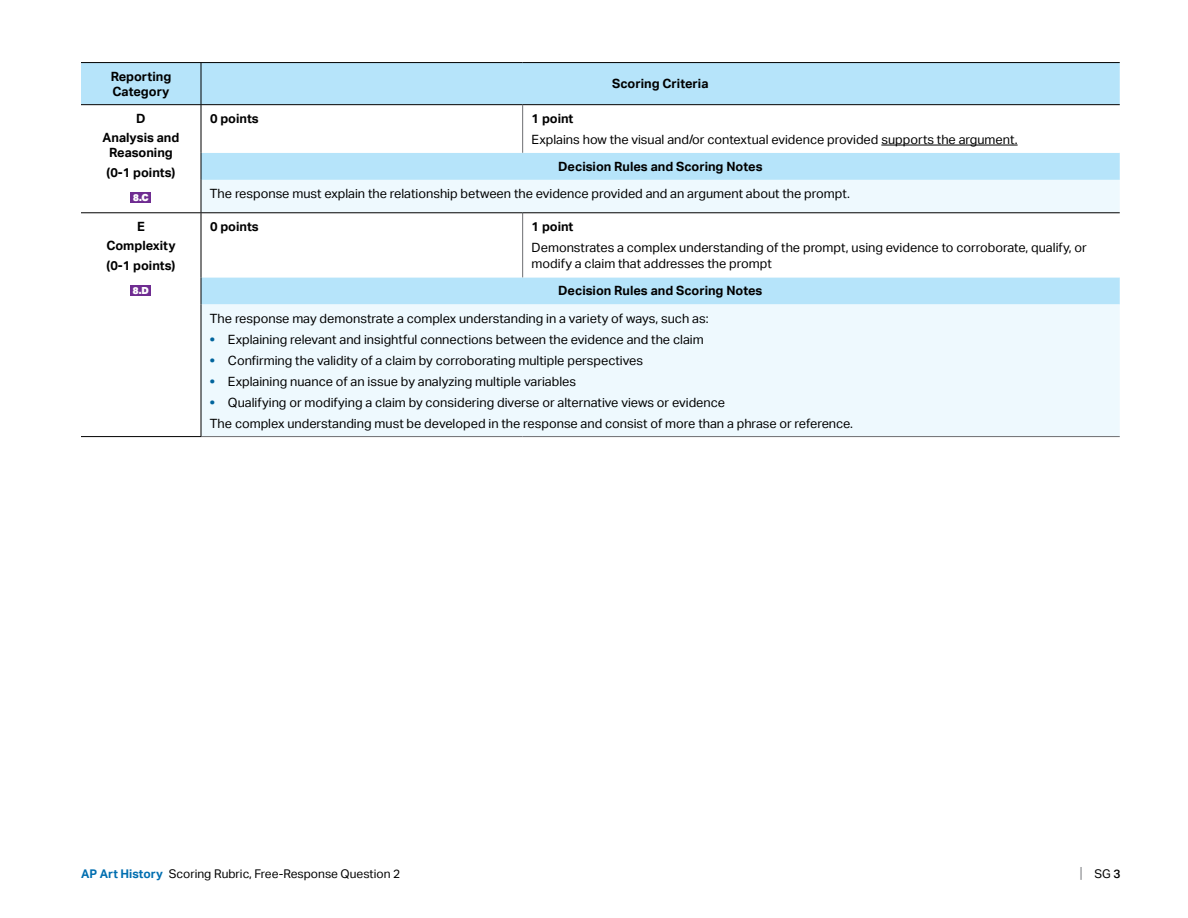
<style>
.page{position:relative;width:1188px;height:918px;background:#fff}
.page>*{position:absolute;margin:0;border:0;box-sizing:border-box;transform-origin:0 0}
.t1{font:15px "Aktiv Grotesk";color:#808285;scale:.8 1}
.t2{font:12.75px/16.5px "Aktiv Grotesk";color:#000}
.t3{font:700 12.75px/19.5px "Aktiv Grotesk";color:#000}
.t4{font:12px "Aktiv Grotesk";color:#000}
.t5{font:900 9.75px "Aktiv Grotesk";color:#fff}
.s1{font-weight:800;color:#00649d}
.s2{font-weight:700;color:#006eb0}
.s3{font-weight:500}
</style>
<div class="page">
<div style="left:81px;top:63px;width:1039px;height:41px;background:#b6e4fa"></div>
<svg style="left:81px;top:105px;width:442px;height:331px"></svg>
<svg style="left:523px;top:105px;width:597px;height:75px"></svg>
<svg style="left:202px;top:180px;width:918px;height:256px;fill:#eef9fe"></svg>
<hr style="left:81px;top:62px;width:120px;height:1px;background:#000">
<hr style="left:201px;top:62px;width:322px;height:1px;background:#000">
<hr style="left:523px;top:62px;width:597px;height:1px;background:#000">
<hr style="left:81px;top:104px;width:120px;height:1px;background:#000">
<hr style="left:201px;top:104px;width:322px;height:1px;background:#000">
<hr style="left:201px;top:63px;width:1px;height:41px;background:#000">
<hr style="left:201px;top:105px;width:1px;height:48px;background:#000">
<svg style="left:201px;top:153px;width:1px;height:27px"></svg>
<hr style="left:522px;top:213px;width:1px;height:64px;background:#6d6e71">
<hr style="left:523px;top:104px;width:597px;height:1px;background:#000">
<hr style="left:522px;top:105px;width:1px;height:48px;background:#6d6e71">
<hr style="left:201px;top:436px;width:322px;height:1px;background:#6d6e71">
<hr style="left:523px;top:436px;width:597px;height:1px;background:#6d6e71">
<hr style="left:81px;top:212px;width:120px;height:1px;background:#000">
<hr style="left:201px;top:213px;width:1px;height:64px;background:#000">
<svg style="left:201px;top:277px;width:1px;height:27px"></svg>
<hr style="left:201px;top:304px;width:1px;height:132px;background:#000">
<hr style="left:81px;top:436px;width:120px;height:1px;background:#000">
<hr style="left:201px;top:180px;width:1px;height:32px;background:#000">
<hr style="left:201px;top:212px;width:322px;height:1px;background:#000">
<hr style="left:523px;top:212px;width:597px;height:1px;background:#000">
<div style="left:131px;top:192px;width:20px;height:11px;background:#6f2c91"></div>
<hr style="left:881px;top:145px;width:137px;height:1px;background:#000">
<div style="left:131px;top:285px;width:20px;height:11px;background:#6f2c91"></div>
<p class="t3" style="left:111px;top:69px;width:62px;line-height:15px">Reporting<br>Category</p>
<p class="t3" style="left:612px;top:74px;width:98px">Scoring Criteria</p>
<p class="t3" style="left:103px;top:109px;width:78px;text-align:center">D<br>Analysis and</p>
<p class="t3" style="left:107px;top:143px;width:70px">Reasoning (0-1 points)</p>
<p class="t5" style="left:133px;top:191px;width:17px">8.C</p>
<p class="t3" style="left:210px;top:109px;width:50px">0 points</p>
<p class="t3" style="left:532px;top:109px;width:43px">1 point</p>
<p class="t2" style="left:532px;top:131px;width:487px">Explains how the visual and/or contextual evidence provided supports the argument.</p>
<p class="t3" style="left:558px;top:157px;width:206px">Decision Rules and Scoring Notes</p>
<p class="t2" style="left:210px;top:185px;width:641px">The response must explain the relationship between the evidence provided and an argument about the prompt.</p>
<p class="t3" style="left:106px;top:217px;width:71px;text-align:center">E<br>Complexity (0-1 points)</p>
<p class="t5" style="left:133px;top:284px;width:18px">8.D</p>
<p class="t3" style="left:210px;top:217px;width:50px">0 points</p>
<p class="t3" style="left:532px;top:217px;width:43px">1 point</p>
<p class="t2" style="left:532px;top:239px;width:557px">Demonstrates a complex understanding of the prompt, using evidence to corroborate, qualify, or modify a claim that addresses the prompt</p>
<p class="t3" style="left:558px;top:281px;width:206px">Decision Rules and Scoring Notes</p>
<p class="t2" style="left:210px;top:310px;width:500px">The response may demonstrate a complex understanding in a variety of ways, such as:</p>
<p class="t2" style="left:210px;top:331px;width:495px"><span class="s1">•</span> Explaining relevant and insightful connections between the evidence and the claim</p>
<p class="t2" style="left:210px;top:352px;width:435px"><span class="s1">•</span> Confirming the validity of a claim by corroborating multiple perspectives</p>
<p class="t2" style="left:210px;top:373px;width:368px"><span class="s1">•</span> Explaining nuance of an issue by analyzing multiple variables</p>
<p class="t2" style="left:210px;top:392px;width:645px;line-height:21px"><span class="s1">•</span> Qualifying or modifying a claim by considering diverse or alternative views or evidence<br>The complex understanding must be developed in the response and consist of more than a phrase or reference.</p>
<p class="t4" style="left:81px;top:866px;width:321px"><span class="s2">AP Art History</span> Scoring Rubric, Free-Response Question 2</p>
<p class="t1" style="left:1080px;top:864px;width:5px">|</p>
<p class="t4" style="left:1095px;top:866px;width:27px">SG <span class="s3">3</span></p>
</div>
